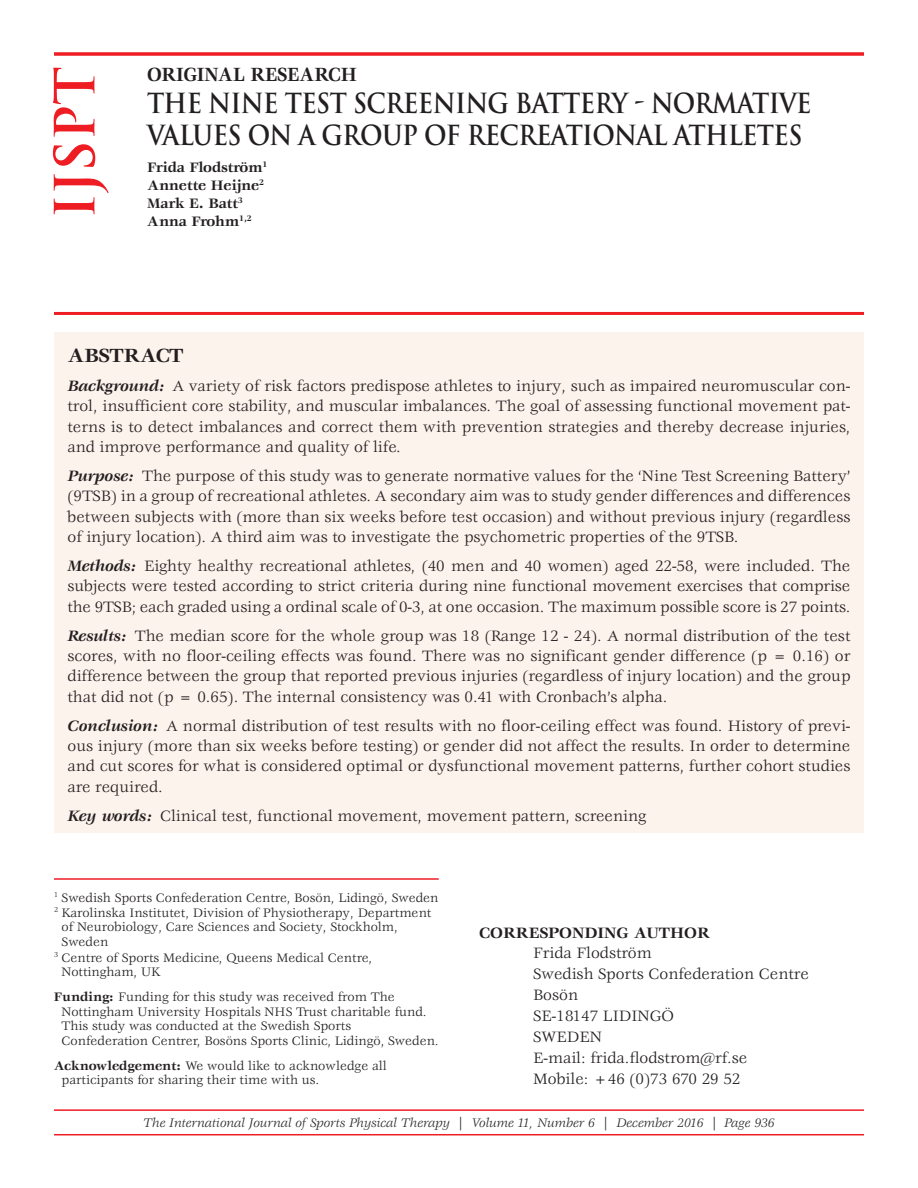
<style>
.page{position:relative;width:918px;height:1188px;background:#fff}
.page>*{position:absolute;margin:0;border:0;box-sizing:border-box;transform-origin:0 0}
.t1{font:700 54px "Trajan Pro";color:#ee1d23}
.t2{font:700 27px/32.2px "Trajan Pro";letter-spacing:-.025em;color:#231f20;scale:.9 1}
.t3{font:700 21px "Veljovic Std";letter-spacing:-.01em;color:#231f20;scale:.9 1}
.t4{font:700 21px "Veljovic Std";letter-spacing:-.01em;color:#231f20}
.t5{font:16.5px/20.2px "Veljovic Std";color:#231f20;text-align:justify}
.t6{font:700 16.5px "Veljovic Std";color:#231f20}
.t7{font:700 15px/18px "Veljovic Std";letter-spacing:-.01em;color:#231f20}
.t8{font:13.5px/15px "Veljovic Std";color:#231f20}
.t9{font:italic 13.5px "Veljovic Std";color:#231f20}
.s1{font-weight:700;font-style:italic}
.s2{font-weight:700}
</style>
<div class="page">
<hr style="left:54px;top:1109px;width:810px;height:2px;background:#ee1d23">
<hr style="left:54px;top:1134px;width:810px;height:1px;background:#ee1d23">
<div style="left:54px;top:332px;width:810px;height:500px;background:#fdf3ed"></div>
<svg style="left:54px;top:52px;width:810px;height:4px;background:#ef383e"></svg>
<hr style="left:54px;top:878px;width:385px;height:2px;background:#ee1d23">
<hr style="left:54px;top:312px;width:810px;height:3px;background:#ee1d23">
<h1 class="t1" style="left:44px;top:219px;width:154px;rotate:-90deg">IJSPT</h1>
<p class="t3" style="left:147px;top:66px;width:235px">ORIGINAL RESEARCH</p>
<h2 class="t2" style="left:147px;top:88px;width:740px">THE NINE TEST SCREENING BATTERY - NORMATIVE<br>VALUES ON A GROUP OF RECREATIONAL ATHLETES</h2>
<p class="t7" style="left:147px;top:159px;width:122px">Frida Flodström<sup>1<br></sup>Annette Heijne<sup>2<br></sup>Mark E. Batt<sup>3<br></sup>Anna Frohm<sup>1,2</sup></p>
<p class="t4" style="left:68px;top:347px;width:118px">ABSTRACT</p>
<p class="t5" style="left:68px;top:377px;width:785px"><span class="s1">Background:</span> A variety of risk factors predispose athletes to injury, such as impaired neuromuscular con&shy;trol, insufficient core stability, and muscular imbalances. The goal of assessing functional movement pat&shy;terns is to detect imbalances and correct them with prevention strategies and thereby decrease injuries, and improve performance and quality of life.</p>
<p class="t5" style="left:68px;top:467px;width:785px"><span class="s1">Purpose:</span> The purpose of this study was to generate normative values for the ‘Nine Test Screening Battery’ (9TSB) in a group of recreational athletes. A secondary aim was to study gender differences and differences between subjects with (more than six weeks before test occasion) and without previous injury (regardless of injury location). A third aim was to investigate the psychometric properties of the 9TSB.</p>
<p class="t5" style="left:68px;top:557px;width:784px"><span class="s1">Methods:</span> Eighty healthy recreational athletes, (40 men and 40 women) aged 22-58, were included. The subjects were tested according to strict criteria during nine functional movement exercises that comprise the 9TSB; each graded using a ordinal scale of 0-3, at one occasion. The maximum possible score is 27 points.</p>
<p class="t5" style="left:68px;top:627px;width:785px"><span class="s1">Results:</span> The median score for the whole group was 18 (Range 12 - 24). A normal distribution of the test scores, with no floor-ceiling effects was found. There was no significant gender difference (p = 0.16) or difference between the group that reported previous injuries (regardless of injury location) and the group that did not (p = 0.65). The internal consistency was 0.41 with Cronbach’s alpha.</p>
<p class="t5" style="left:68px;top:717px;width:785px"><span class="s1">Conclusion:</span> A normal distribution of test results with no floor-ceiling effect was found. History of previ&shy;ous injury (more than six weeks before testing) or gender did not affect the results. In order to determine and cut scores for what is considered optimal or dysfunctional movement patterns, further cohort studies are required.</p>
<p class="t5" style="left:68px;top:807px;width:581px"><span class="s1">Key words:</span> Clinical test, functional movement, movement pattern, screening</p>
<p class="t8" style="left:54px;top:891px;width:386px"><sup>1</sup> Swedish Sports Confederation Centre, Bosön, Lidingö, Sweden</p>
<p class="t8" style="left:54px;top:906px;width:379px"><sup>2</sup> Karolinska Institutet, Division of Physiotherapy, Department</p>
<p class="t8" style="left:62px;top:921px;width:338px">of Neurobiology, Care Sciences and Society, Stockholm,</p>
<p class="t8" style="left:62px;top:936px;width:48px">Sweden</p>
<p class="t8" style="left:54px;top:951px;width:320px"><sup>3</sup> Centre of Sports Medicine, Queens Medical Centre,</p>
<p class="t8" style="left:62px;top:966px;width:100px">Nottingham, UK</p>
<p class="t8" style="left:62px;top:990px;width:379px;text-indent:-8px"><span class="s2">Funding:</span> Funding for this study was received from The Nottingham University Hospitals NHS Trust charitable fund.<br>This study was conducted at the Swedish Sports Confederation Centrer, Bosöns Sports Clinic, Lidingö, Sweden.</p>
<p class="t8" style="left:62px;top:1059px;width:327px;text-indent:-8px"><span class="s2">Acknowledgement:</span> We would like to acknowledge all participants for sharing their time with us.</p>
<p class="t6" style="left:479px;top:926px;width:232px">CORRESPONDING AUTHOR</p>
<p class="t5" style="left:533px;top:944px;width:277px;line-height:21px;text-align:left">Frida Flodström<br>Swedish Sports Confederation Centre<br>Bosön<br>SE-18147 LIDINGÖ<br>SWEDEN<br>E-mail: frida.flodstrom@rf.se<br>Mobile: +46 (0)73 670 29 52</p>
<p class="t9" style="left:143px;top:1117px;width:633px">The International Journal of Sports Physical Therapy | Volume 11, Number 6 | December 2016 | Page 936</p>
</div>
